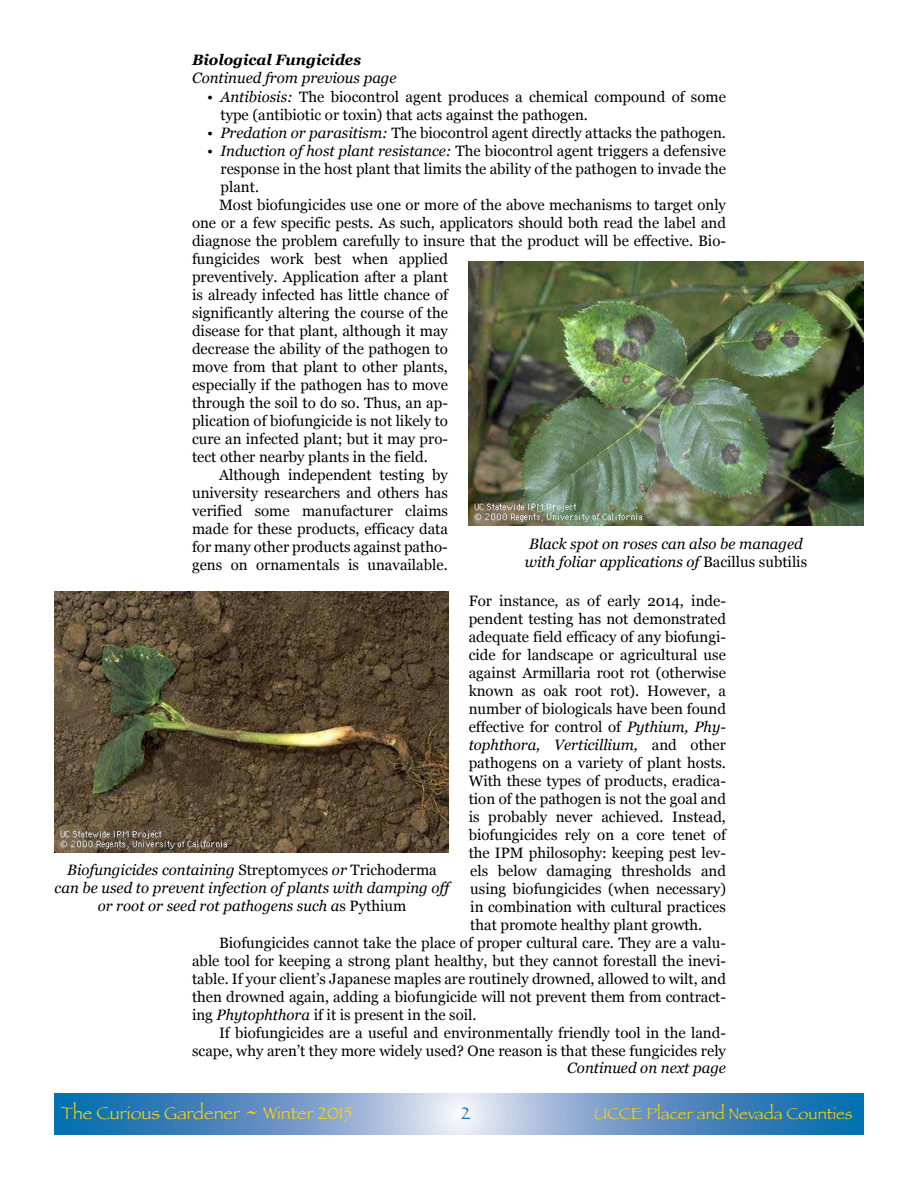
<style>
.page{position:relative;width:918px;height:1188px;background:#fff}
.page>*{position:absolute;margin:0;border:0;box-sizing:border-box;transform-origin:0 0}
.t1{font:18px "Papyrus";color:#f9d10a}
.t2{font:18px "Papyrus";color:#0272b1}
.t3{font:16.5px "Papyrus";color:#f9d10a}
.t4{font:15px/18px "Georgia";color:#000}
.t5{font:italic 15px/18px "Georgia";color:#000}
.t6{font:italic 700 15px "Georgia";color:#000}
.s1{font-style:italic}
.s2{font-style:normal}
.s3{font-size:27px}
</style>
<div class="page">
<svg style="left:54px;top:1094px;width:810px;height:41px;background:#6899c8"></svg>
<img style="left:468px;top:262px;width:396px;height:263px">
<img style="left:54px;top:591px;width:394px;height:262px">
<p class="t6" style="left:192px;top:49px;width:171px">Biological Fungicides</p>
<p class="t5" style="left:192px;top:69px;width:206px">Continued from previous page</p>
<p class="t4" style="left:221px;top:88px;width:507px;text-indent:-14px"><span class="s1">• Antibiosis:</span> The biocontrol agent produces a chemical compound of some type (antibiotic or toxin) that acts against the pathogen.</p>
<p class="t4" style="left:207px;top:124px;width:521px"><span class="s1">• Predation or parasitism:</span> The biocontrol agent directly attacks the pathogen.</p>
<p class="t4" style="left:207px;top:142px;width:520px"><span class="s1">• Induction of host plant resistance:</span> The biocontrol agent triggers a defensive</p>
<p class="t4" style="left:221px;top:160px;width:507px">response in the host plant that limits the ability of the pathogen to invade the</p>
<p class="t4" style="left:221px;top:178px;width:40px">plant.</p>
<p class="t4" style="left:219px;top:196px;width:508px">Most biofungicides use one or more of the above mechanisms to target only</p>
<p class="t4" style="left:192px;top:214px;width:535px">one or a few specific pests. As such, applicators should both read the label and</p>
<p class="t4" style="left:192px;top:232px;width:536px">diagnose the problem carefully to insure that the product will be effective. Bio-</p>
<p class="t4" style="left:192px;top:250px;width:257px">fungicides work best when applied</p>
<p class="t4" style="left:192px;top:268px;width:257px">preventively. Application after a plant</p>
<p class="t4" style="left:192px;top:286px;width:257px">is already infected has little chance of</p>
<p class="t4" style="left:192px;top:304px;width:257px">significantly altering the course of the</p>
<p class="t4" style="left:192px;top:322px;width:257px">disease for that plant, although it may</p>
<p class="t4" style="left:192px;top:340px;width:257px">decrease the ability of the pathogen to</p>
<p class="t4" style="left:192px;top:358px;width:257px">move from that plant to other plants,</p>
<p class="t4" style="left:192px;top:376px;width:257px">especially if the pathogen has to move</p>
<p class="t4" style="left:192px;top:394px;width:257px">through the soil to do so. Thus, an ap-</p>
<p class="t4" style="left:192px;top:412px;width:257px">plication of biofungicide is not likely to</p>
<p class="t4" style="left:192px;top:430px;width:257px">cure an infected plant; but it may pro-</p>
<p class="t4" style="left:192px;top:448px;width:237px">tect other nearby plants in the field.</p>
<p class="t4" style="left:219px;top:466px;width:230px">Although independent testing by</p>
<p class="t4" style="left:192px;top:484px;width:257px">university researchers and others has</p>
<p class="t4" style="left:192px;top:502px;width:257px">verified some manufacturer claims</p>
<p class="t4" style="left:192px;top:520px;width:257px">made for these products, efficacy data</p>
<p class="t4" style="left:192px;top:538px;width:257px">for many other products against patho-</p>
<p class="t4" style="left:192px;top:556px;width:257px">gens on ornamentals is unavailable.</p>
<p class="t4" style="left:469px;top:592px;width:259px">For instance, as of early 2014, inde-</p>
<p class="t4" style="left:469px;top:610px;width:259px">pendent testing has not demonstrated</p>
<p class="t4" style="left:469px;top:628px;width:259px">adequate field efficacy of any biofungi-</p>
<p class="t4" style="left:469px;top:646px;width:259px">cide for landscape or agricultural use</p>
<p class="t4" style="left:469px;top:664px;width:259px">against Armillaria root rot (otherwise</p>
<p class="t4" style="left:469px;top:682px;width:259px">known as oak root rot). However, a</p>
<p class="t4" style="left:469px;top:700px;width:259px">number of biologicals have been found</p>
<p class="t4" style="left:469px;top:718px;width:259px">effective for control of <span class="s1">Pythium, Phy-</span></p>
<p class="t5" style="left:469px;top:736px;width:259px">tophthora, Verticillium, <span class="s2">and other</span></p>
<p class="t4" style="left:469px;top:754px;width:259px">pathogens on a variety of plant hosts.</p>
<p class="t4" style="left:469px;top:772px;width:259px">With these types of products, eradica-</p>
<p class="t4" style="left:469px;top:790px;width:259px">tion of the pathogen is not the goal and</p>
<p class="t4" style="left:469px;top:808px;width:259px">is probably never achieved. Instead,</p>
<p class="t4" style="left:469px;top:826px;width:259px">biofungicides rely on a core tenet of</p>
<p class="t4" style="left:469px;top:844px;width:259px">the IPM philosophy: keeping pest lev-</p>
<p class="t4" style="left:470px;top:862px;width:257px">els below damaging thresholds and</p>
<p class="t4" style="left:470px;top:880px;width:257px">using biofungicides (when necessary)</p>
<p class="t4" style="left:470px;top:898px;width:257px">in combination with cultural practices</p>
<p class="t4" style="left:470px;top:916px;width:234px">that promote healthy plant growth.</p>
<p class="t4" style="left:219px;top:934px;width:508px">Biofungicides cannot take the place of proper cultural care. They are a valu-</p>
<p class="t4" style="left:192px;top:952px;width:536px">able tool for keeping a strong plant healthy, but they cannot forestall the inevi-</p>
<p class="t4" style="left:192px;top:970px;width:535px">table. If your client’s Japanese maples are routinely drowned, allowed to wilt, and</p>
<p class="t4" style="left:192px;top:988px;width:535px">then drowned again, adding a biofungicide will not prevent them from contract-</p>
<p class="t4" style="left:192px;top:1006px;width:286px">ing <span class="s1">Phytophthora</span> if it is present in the soil.</p>
<p class="t4" style="left:219px;top:1024px;width:508px">If biofungicides are a useful and environmentally friendly tool in the land-</p>
<p class="t4" style="left:192px;top:1042px;width:535px">scape, why aren’t they more widely used? One reason is that these fungicides rely</p>
<p class="t5" style="left:525px;top:534px;width:284px">Black spot on roses can also be managed with foliar applications of <span class="s2">Bacillus subtilis</span></p>
<p class="t5" style="left:55px;top:860px;width:401px;text-align:center">Biofungicides containing <span class="s2">Streptomyces</span> or <span class="s2">Trichoderma<br></span>can be used to prevent infection of plants with damping off or root or seed rot pathogens such a<span class="s2">s Pythium</span></p>
<p class="t5" style="left:567px;top:1058px;width:160px">Continued on next page</p>
<p class="t1" style="left:61px;top:1102px;width:293px">The Curious Gardener <span class="s3">~</span> Winter 2015</p>
<p class="t2" style="left:461px;top:1102px;width:11px">2</p>
<p class="t3" style="left:594px;top:1103px;width:260px">UCCE Placer and Nevada Counties</p>
</div>
